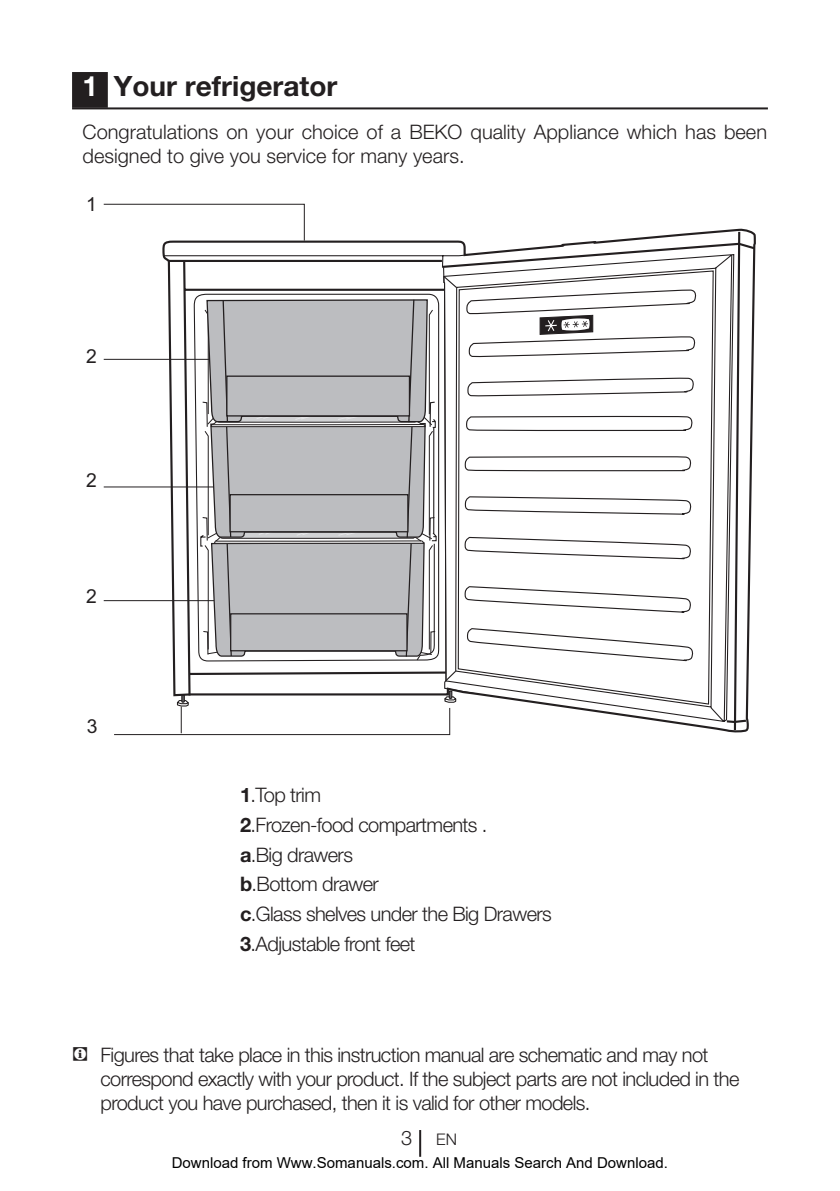
<style>
.page{position:relative;width:840px;height:1191px;background:#fff}
.page>*{position:absolute;margin:0;border:0;box-sizing:border-box;transform-origin:0 0}
.Unite_Baslik__14pt-B{font:700 28px "Helvetica Neue LT Pro";color:#231f20}
.Girintili_Yazi__10pt{font:300 20px/24px "Helvetica Neue LT Pro";letter-spacing:-.03em;color:#231f20}
.Girintili_Yazi__10pt-2{font:300 20px/24px "Helvetica Neue LT Pro";color:#231f20}
.t1{font:19.2px "Arial";color:#231f20}
.t2{font:300 16px "Helvetica Neue LT Pro";color:#231f20}
.t3{font:15px "Arial";color:#000}
.s1{color:#fff}
.s2{font-weight:700}
.s3{font-family:"ZIWARNUN";font-weight:400}
</style>
<div class="page">
<hr style="left:419px;top:1130px;width:2px;height:26px;background:#231f20">
<div style="left:73px;top:73px;width:34px;height:34px;background:#231f20"></div>
<div style="left:72px;top:72px;width:36px;height:36px;border:2px solid #231f20"></div>
<hr style="left:72px;top:107px;width:695px;height:2px;background:#231f20">
<svg style="left:103px;top:204px;width:653px;height:531px"></svg>
<p class="Unite_Baslik__14pt-B" style="left:82px;top:69px;width:256px"><span class="s1">1</span> Your refrigerator</p>
<p class="Girintili_Yazi__10pt-2" style="left:82px;top:119px;width:685px">Congratulations on your choice of a BEKO quality Appliance which has been designed to give you service for many years.</p>
<p class="t1" style="left:86px;top:192px;width:12px">1</p>
<p class="t1" style="left:86px;top:344px;width:12px">2</p>
<p class="t1" style="left:86px;top:468px;width:12px">2</p>
<p class="t1" style="left:86px;top:584px;width:12px">2</p>
<p class="t1" style="left:87px;top:714px;width:12px">3</p>
<p class="Girintili_Yazi__10pt" style="left:240px;top:782px;width:82px"><span class="s2">1</span>.Top trim</p>
<p class="Girintili_Yazi__10pt" style="left:240px;top:812px;width:249px"><span class="s2">2</span>.Frozen-food compartments .</p>
<p class="Girintili_Yazi__10pt" style="left:240px;top:842px;width:114px"><span class="s2">a</span>.Big drawers</p>
<p class="Girintili_Yazi__10pt" style="left:240px;top:871px;width:140px"><span class="s2">b</span>.Bottom drawer</p>
<p class="Girintili_Yazi__10pt" style="left:240px;top:901px;width:313px"><span class="s2">c</span>.Glass shelves under the Big Drawers</p>
<p class="Girintili_Yazi__10pt" style="left:240px;top:931px;width:177px"><span class="s2">3</span>.Adjustable front feet</p>
<p class="Girintili_Yazi__10pt" style="left:100px;top:1042px;width:640px;text-indent:-28px"><span class="s3">C</span> Figures that take place in this instruction manual are schematic and may not correspond exactly with your product. If the subject parts are not included in the product you have purchased, then it is valid for other models.</p>
<p class="Girintili_Yazi__10pt" style="left:401px;top:1125px;width:13px">3</p>
<p class="t2" style="left:436px;top:1129px;width:22px">EN</p>
<p class="t3" style="left:172px;top:1154px;width:497px">Download from Www.Somanuals.com. All Manuals Search And Download.</p>
</div>
